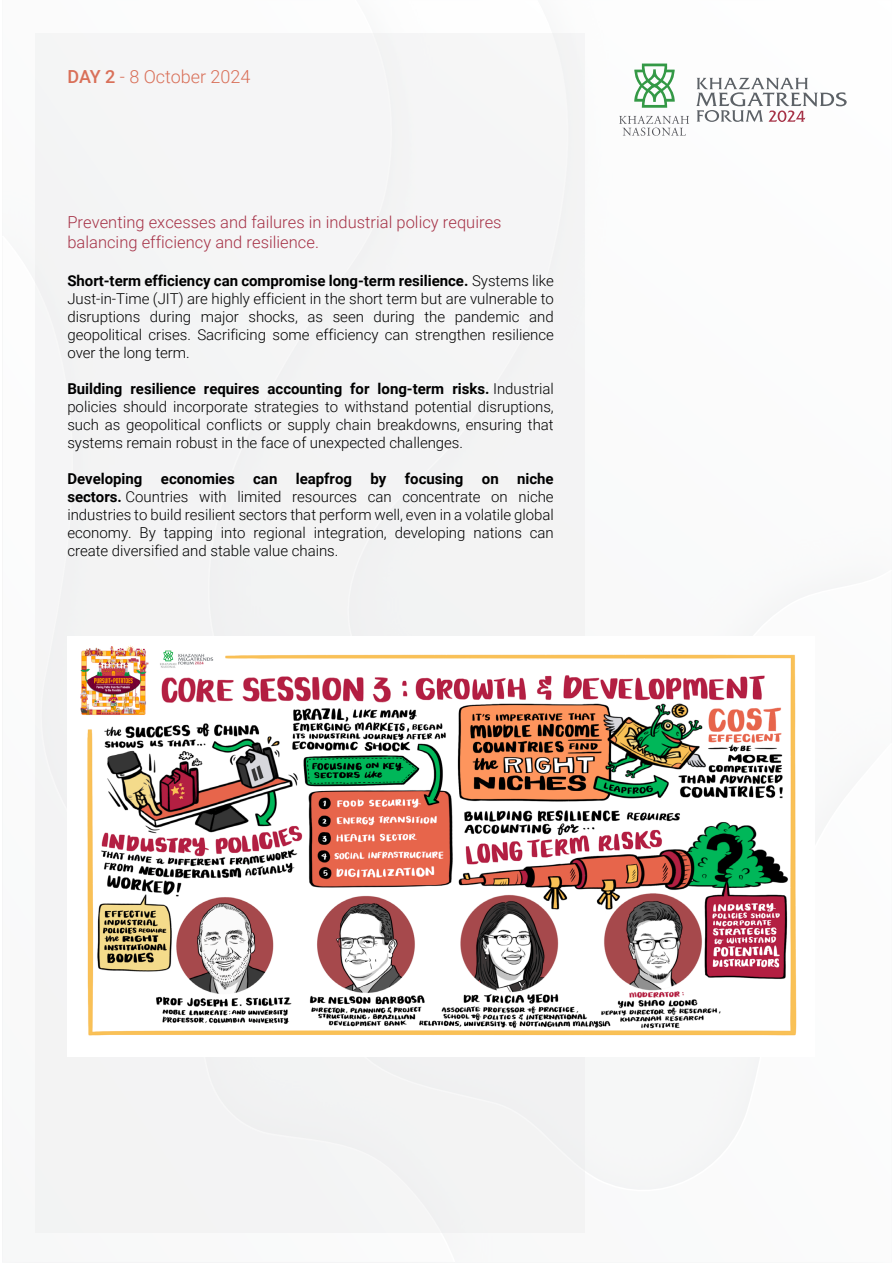
<style>
.page{position:relative;width:893px;height:1263px;background:#fff}
.page>*{position:absolute;margin:0;border:0;box-sizing:border-box;transform-origin:0 0}
.t1{font:300 18px "Roboto";color:#d97059}
.t2{font:300 16.5px/19.8px "Roboto";color:#a63247}
.t3{font:300 15px/18px "Roboto";color:#000;text-align:justify}
.s1{font-weight:500}
.s2{font-weight:700}
</style>
<div class="page">
<svg style="left:696px;top:78px;width:151px;height:44px"></svg>
<svg style="left:634px;top:64px;width:41px;height:44px"></svg>
<svg style="left:619px;top:116px;width:70px;height:20px"></svg>
<div style="left:35px;top:34px;width:550px;height:1199px;background:#f1f1f2"></div>
<img style="left:67px;top:636px;width:730px;height:420px">
<p class="t1" style="left:67px;top:64px;width:185px"><span class="s1">DAY 2</span> - 8 October 2024</p>
<p class="t2" style="left:67px;top:212px;width:436px">Preventing excesses and failures in industrial policy requires balancing efficiency and resilience.</p>
<p class="t3" style="left:67px;top:271px;width:488px"><span class="s2">Short-term efficiency can compromise long-term resilience.</span> Systems like Just-in-Time (JIT) are highly efficient in the short term but are vulnerable to disruptions during major shocks, as seen during the pandemic and geopolitical crises. Sacrificing some efficiency can strengthen resilience over the long term.</p>
<p class="t3" style="left:67px;top:379px;width:488px"><span class="s2">Building resilience requires accounting for long-term risks.</span> Industrial policies should incorporate strategies to withstand potential disruptions, such as geopolitical conflicts or supply chain breakdowns, ensuring that systems remain robust in the face of unexpected challenges.</p>
<p class="t3" style="left:67px;top:469px;width:488px"><span class="s2">Developing economies can leapfrog by focusing on niche sectors.</span> Countries with limited resources can concentrate on niche industries to build resilient sectors that perform well, even in a volatile global economy. By tapping into regional integration, developing nations can create diversified and stable value chains.</p>
</div>
